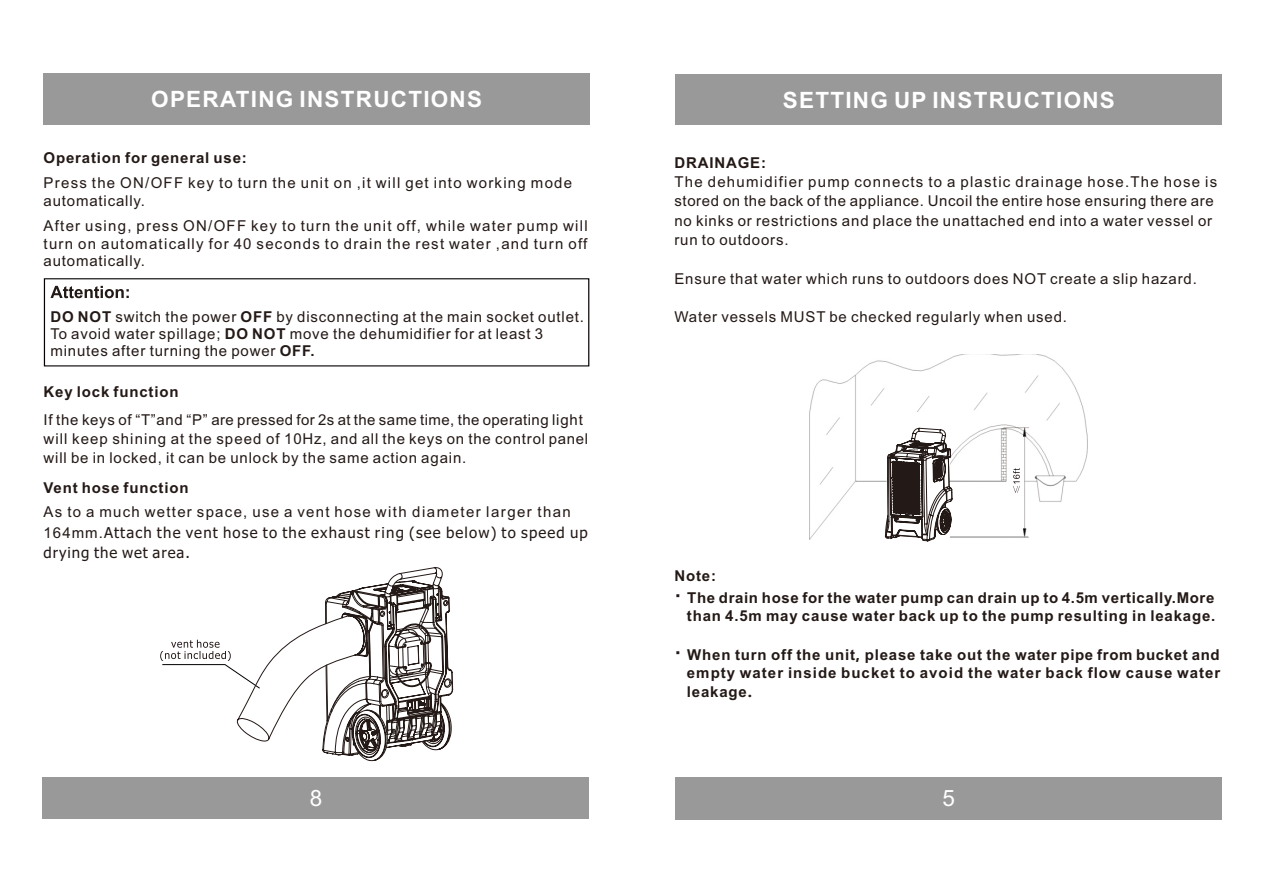
<style>
.page{position:relative;width:1263px;height:893px;background:#fff}
.page>*{position:absolute;margin:0;border:0;box-sizing:border-box;transform-origin:0 0}
.t1{font:700 22.5px "Arial";letter-spacing:.055em;color:#fff}
.t2{font:22.5px "Arial";color:#fff}
.t3{font:15px/19.4px "Arial";letter-spacing:.055em;color:#231916}
.t4{font:700 15px/18.6px "Arial";letter-spacing:.055em;color:#231916}
.t5{font:15px/17.9px "Arial";letter-spacing:.085em;color:#231916}
.t6{font:15px/20.5px "Tahoma";letter-spacing:.08em;color:#231916}
.s1{font-weight:700}
.s2{font-family:"Arial"}
.s3{font-size:21px}
.s4{font-family:"Microsoft Ya Hei"}
</style>
<div class="page">
<div style="left:43px;top:777px;width:546px;height:42px;background:#999"></div>
<div style="left:44px;top:74px;width:546px;height:51px;background:#999"></div>
<div style="left:44px;top:278px;width:545px;height:88px;border:1px solid #050101"></div>
<svg style="left:50px;top:286px;width:79px;height:12px"></svg>
<div style="left:676px;top:74px;width:546px;height:51px;background:#999"></div>
<div style="left:676px;top:777px;width:546px;height:42px;background:#999"></div>
<svg style="left:160px;top:567px;width:293px;height:195px"></svg>
<img style="left:809px;top:354px;width:278px;height:186px">
<div style="left:1013px;top:468px;width:10px;height:31px;background:#fff"></div>
<div style="left:857px;top:412px;width:92px;height:133px;background:#fff"></div>
<svg style="left:905px;top:408px;width:12px;height:4px"></svg>
<hr style="left:949px;top:481px;width:57px;height:1px;background:#a0a0a1">
<hr style="left:856px;top:481px;width:31px;height:1px;background:#a0a0a1">
<hr style="left:950px;top:537px;width:78px;height:1px;background:#a0a0a1">
<svg style="left:1013px;top:468px;width:7px;height:25px"></svg>
<svg style="left:885px;top:428px;width:67px;height:113px"></svg>
<h1 class="t1" style="left:151px;top:91px;width:332px">OPERATING INSTRUCTIONS</h1>
<p class="t4" style="left:44px;top:150px;width:205px">Operation for general use:</p>
<p class="t5" style="left:44px;top:175px;width:530px">Press the ON/OFF key to turn the unit on ,it will get into working mode automatically.</p>
<p class="t3" style="left:44px;top:218px;width:546px;line-height:17.9px;text-align:justify">After using, press ON/OFF key to turn the unit off, while water pump will turn on automatically for 40 seconds to drain the rest water ,and turn off automatically.</p>
<p class="t3" style="left:50px;top:310px;width:535px;line-height:16.8px"><span class="s1">DO NOT</span> switch the power <span class="s1">OFF</span> by disconnecting at the main socket outlet.<br>To avoid water spillage; <span class="s1">DO NOT</span> move the dehumidifier for at least 3 minutes after turning the power <span class="s1">OFF.</span></p>
<p class="t4" style="left:44px;top:383px;width:137px">Key lock function</p>
<p class="t3" style="left:44px;top:411px;width:546px;line-height:18.9px">If the keys of “T”and “P” are pressed for 2s at the same time, the operating light will keep shining at the speed of 10Hz, and all the keys on the control panel will be in locked, it can be unlock by the same action again.</p>
<p class="t4" style="left:44px;top:479px;width:147px">Vent hose function</p>
<p class="t5" style="left:44px;top:504px;width:529px">As to a much wetter space, use a vent hose with diameter larger than</p>
<p class="t6" style="left:44px;top:523px;width:546px"><span class="s2">164mm.</span>Attach the vent hose to the exhaust ring (see below) to speed up drying the wet area.</p>
<h1 class="t2" style="left:310px;top:790px;width:14px">8</h1>
<h1 class="t1" style="left:783px;top:91px;width:334px">SETTING UP INSTRUCTIONS</h1>
<p class="t4" style="left:674px;top:154px;width:93px">DRAINAGE:</p>
<p class="t3" style="left:674px;top:173px;width:544px">The dehumidifier pump connects to a plastic drainage hose.The hose is stored on the back of the appliance. Uncoil the entire hose ensuring there are no kinks or restrictions and place the unattached end into a water vessel or run to outdoors.</p>
<p class="t3" style="left:674px;top:270px;width:524px">Ensure that water which runs to outdoors does NOT create a slip hazard.</p>
<p class="t3" style="left:674px;top:309px;width:394px">Water vessels MUST be checked regularly when used.</p>
<p class="t4" style="left:674px;top:565px;width:541px;line-height:22.2px">Note:<br><span class="s3">·</span> The drain hose for the water pump can drain up to 4.5m vertically.More</p>
<p class="t4" style="left:687px;top:607px;width:530px">than 4.5m may cause water back up to the pump resulting in leakage.</p>
<p class="t4" style="left:687px;top:646px;width:535px;text-align:justify;text-indent:-12px"><span class="s3">·</span> When turn off the unit<span class="s4">,</span> please take out the water pipe from bucket and empty water inside bucket to avoid the water back flow cause water leakage<span class="s4">.</span></p>
<h1 class="t2" style="left:942px;top:789px;width:14px">5</h1>
</div>
